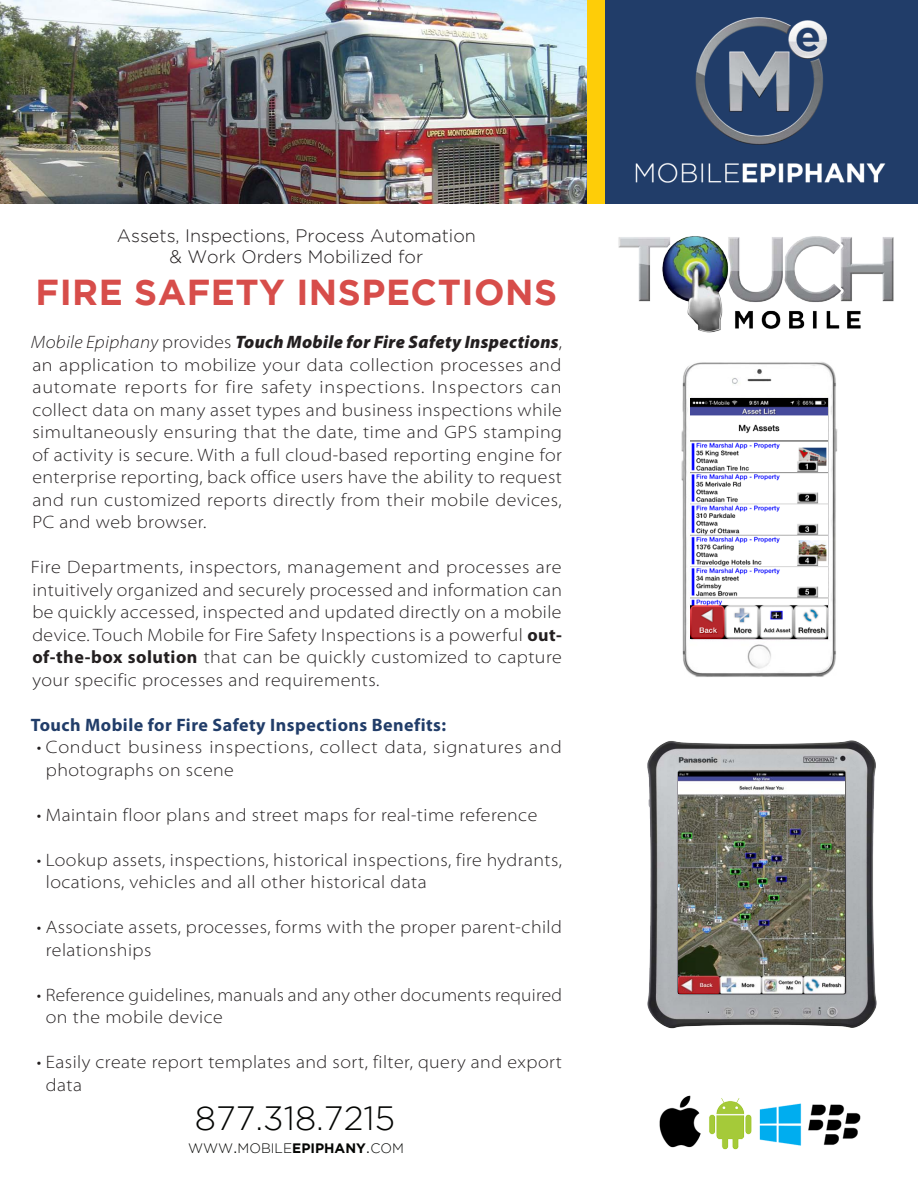
<style>
.page{position:relative;width:918px;height:1188px;background:#fff}
.page>*{position:absolute;margin:0;border:0;box-sizing:border-box;transform-origin:0 0}
.t1{font:700 36px "Gotham";letter-spacing:.015em;color:#d74d4a}
.t2{font:300 33.6px "Gotham";color:#040503}
.t3{font:300 semi-expanded 18px/22.5px "Myriad Pro";letter-spacing:.025em;color:#231f20}
.t4{font:300 18px "Gotham";color:#231f20}
.t5{font:700 18px "Myriad Pro";letter-spacing:.025em;color:#213d69}
.t6{font:300 13.65px "Gotham";color:#040503}
.s1{font-style:italic}
.s2{font-weight:900;font-style:italic;font-stretch:normal}
.s3{font-weight:700;font-stretch:normal}
.s4{font-size:19.5px}
.s5{font-weight:700}
</style>
<div class="page">
<img style="left:647px;top:740px;width:230px;height:289px">
<div style="left:605px;top:0;width:313px;height:203px;background:#213d69"></div>
<div style="left:587px;top:0;width:18px;height:203px;background:#fecd08"></div>
<img style="left:0;top:0;width:587px;height:203px">
<img style="left:635px;top:17px;width:251px;height:166px">
<img style="left:681px;top:362px;width:157px;height:315px">
<img style="left:691px;top:398px;width:137px;height:241px">
<img style="left:618px;top:236px;width:276px;height:97px">
<img style="left:659px;top:1095px;width:202px;height:55px">
<img style="left:679px;top:772px;width:165px;height:222px">
<p class="t4" style="left:117px;top:226px;width:361px">Assets, Inspections, Process Automation</p>
<p class="t4" style="left:169px;top:247px;width:255px">&amp; Work Orders Mobilized for</p>
<p class="t1" style="left:36px;top:272px;width:523px">FIRE SAFETY INSPECTIONS</p>
<p class="t3" style="left:31px;top:331px;width:533px;text-align:justify"><span class="s1">Mobile Epiphany</span> provides <span class="s2">Touch Mobile for Fire Safety Inspections</span>, an application to mobilize your data collection processes and automate reports for fire safety inspections. Inspectors can collect data on many asset types and business inspections while simultaneously ensuring that the date, time and GPS stamping of activity is secure. With a full cloud-based reporting engine for enterprise reporting, back office users have the ability to request and run customized reports directly from their mobile devices, PC and web browser.</p>
<p class="t3" style="left:31px;top:556px;width:533px;text-align:justify">Fire Departments, inspectors, management and processes are intuitively organized and securely processed and information can be quickly accessed, inspected and updated directly on a mobile device. Touch Mobile for Fire Safety Inspections is a powerful <span class="s3">out&shy;of-the-box solution</span> that can be quickly customized to capture your specific processes and requirements.</p>
<p class="t5" style="left:31px;top:713px;width:417px">Touch Mobile for Fire Safety Inspections Benefits:</p>
<p class="t3" style="left:46px;top:736px;width:517px;text-indent:-9px">• Conduct business inspections, collect data, signatures and photographs on scene</p>
<p class="t3" style="left:37px;top:804px;width:502px">• Maintain floor plans and street maps for real-time reference</p>
<p class="t3" style="left:46px;top:849px;width:518px;text-indent:-9px">• Lookup assets, inspections, historical inspections, fire hydrants, locations, vehicles and all other historical data</p>
<p class="t3" style="left:46px;top:916px;width:518px;text-indent:-9px">• Associate assets, processes, forms with the proper parent-child relationships</p>
<p class="t3" style="left:46px;top:984px;width:518px;text-indent:-9px">• Reference guidelines, manuals and any other documents required on the mobile device</p>
<p class="t3" style="left:46px;top:1051px;width:517px;text-indent:-9px">• Easily create report templates and sort, filter, query and export data</p>
<p class="t2" style="left:195px;top:1100px;width:202px">877.318.7215</p>
<p class="t6" style="left:188px;top:1141px;width:217px">WWW<span class="s4">.</span>MOBILE<span class="s5">EPIPHANY</span><span class="s4">.</span>COM</p>
</div>
